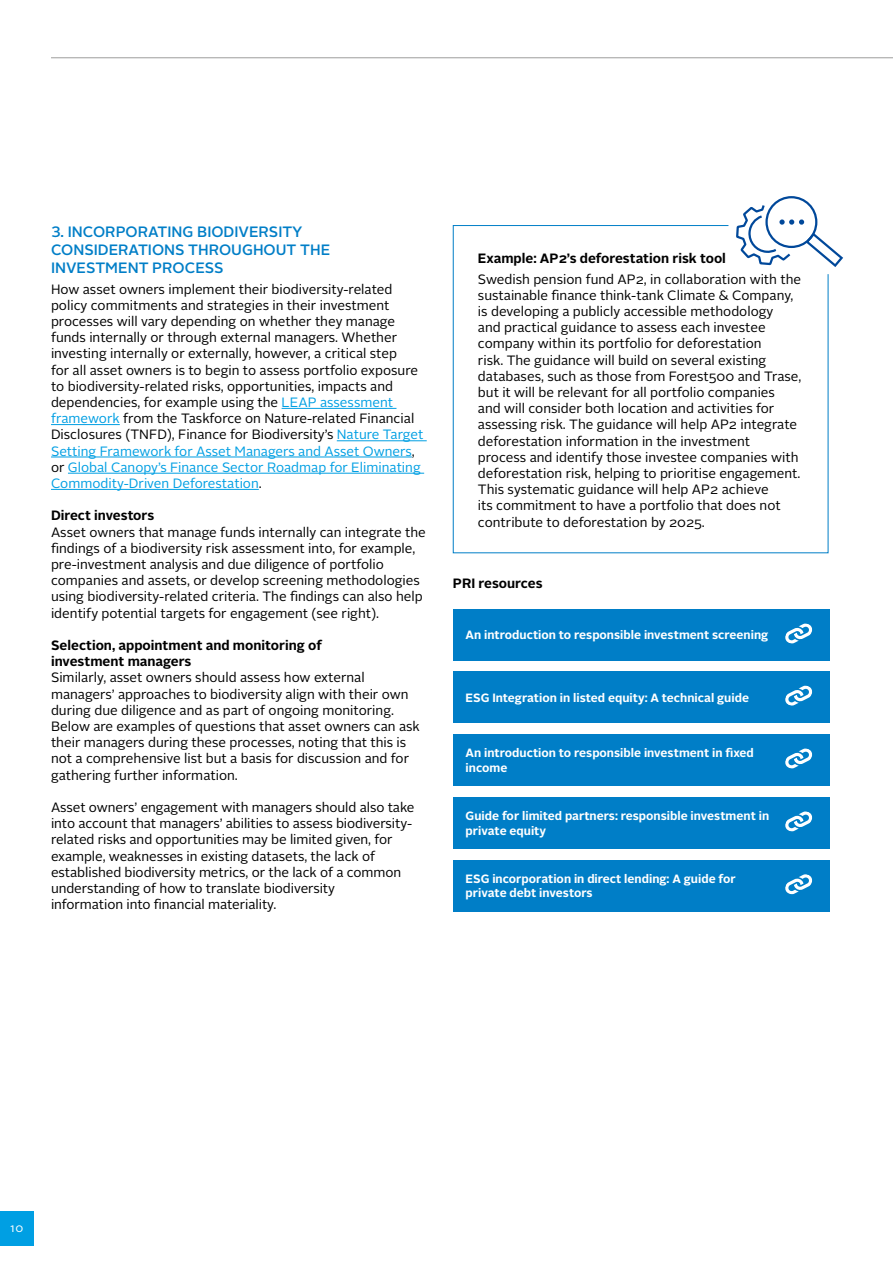
<style>
.page{position:relative;width:893px;height:1263px;background:#fff}
.page>*{position:absolute;margin:0;border:0;box-sizing:border-box;transform-origin:0 0}
.t1{font:500 15px/18px "Alright Sans";color:#007ec7}
.t2{font:13.5px/16.2px "Alright Sans";color:#000}
.t3{font:700 13.5px/16.2px "Alright Sans";color:#000}
.t4{font:700 12px/14.4px "Alright Sans";color:#fff}
.t5{font:12px "Alright Sans";color:#fff}
.s1{color:#009fe3}
</style>
<div class="page">
<hr style="left:51px;top:57px;width:842px;height:1px;background:#9d9d9c">
<div style="left:0;top:1212px;width:34px;height:34px;background:#009fe3"></div>
<hr style="left:282px;top:408px;width:114px;height:1px;background:#009fe3">
<hr style="left:51px;top:424px;width:69px;height:1px;background:#009fe3">
<hr style="left:337px;top:440px;width:90px;height:1px;background:#009fe3">
<hr style="left:51px;top:457px;width:361px;height:1px;background:#009fe3">
<hr style="left:68px;top:473px;width:356px;height:1px;background:#009fe3">
<hr style="left:51px;top:489px;width:208px;height:1px;background:#009fe3">
<div style="left:453px;top:609px;width:376px;height:52px;background:#007ec7"></div>
<svg style="left:785px;top:623px;width:28px;height:21px"></svg>
<div style="left:453px;top:734px;width:376px;height:52px;background:#007ec7"></div>
<svg style="left:785px;top:748px;width:28px;height:21px"></svg>
<div style="left:453px;top:860px;width:376px;height:51px;background:#007ec7"></div>
<svg style="left:785px;top:874px;width:28px;height:21px"></svg>
<div style="left:453px;top:671px;width:376px;height:52px;background:#007ec7"></div>
<svg style="left:785px;top:685px;width:28px;height:21px"></svg>
<div style="left:453px;top:797px;width:376px;height:52px;background:#007ec7"></div>
<svg style="left:785px;top:811px;width:28px;height:21px"></svg>
<svg style="left:452px;top:225px;width:377px;height:329px"></svg>
<svg style="left:735px;top:203px;width:108px;height:66px"></svg>
<p class="t1" style="left:51px;top:223px;width:281px">3. INCORPORATING BIODIVERSITY<br>CONSIDERATIONS THROUGHOUT THE<br>INVESTMENT PROCESS</p>
<p class="t2" style="left:51px;top:281px;width:374px">How asset owners implement their biodiversity-related policy commitments and strategies in their investment processes will vary depending on whether they manage funds internally or through external managers. Whether investing internally or externally, however, a critical step<br>for all asset owners is to begin to assess portfolio exposure to biodiversity-related risks, opportunities, impacts and dependencies, for example using the <span class="s1">LEAP assessment framework</span> from the Taskforce on Nature-related Financial Disclosures (TNFD), Finance for Biodiversity’s <span class="s1">Nature Target Setting Framework for Asset Managers and Asset Owners</span>, or <span class="s1">Global Canopy’s Finance Sector Roadmap for Eliminating Commodity-Driven Deforestation</span>.</p>
<p class="t3" style="left:51px;top:508px;width:105px">Direct investors</p>
<p class="t2" style="left:51px;top:524px;width:376px">Asset owners that manage funds internally can integrate the findings of a biodiversity risk assessment into, for example, pre-investment analysis and due diligence of portfolio companies and assets, or develop screening methodologies using biodiversity-related criteria. The findings can also help identify potential targets for engagement (see right).</p>
<p class="t3" style="left:51px;top:637px;width:273px">Selection, appointment and monitoring of investment managers</p>
<p class="t2" style="left:51px;top:670px;width:370px">Similarly, asset owners should assess how external managers’ approaches to biodiversity align with their own during due diligence and as part of ongoing monitoring.<br>Below are examples of questions that asset owners can ask their managers during these processes, noting that this is not a comprehensive list but a basis for discussion and for gathering further information.</p>
<p class="t2" style="left:51px;top:799px;width:365px">Asset owners’ engagement with managers should also take into account that managers’ abilities to assess biodiversity&shy;related risks and opportunities may be limited given, for example, weaknesses in existing datasets, the lack of established biodiversity metrics, or the lack of a common understanding of how to translate biodiversity<br>information into financial materiality.</p>
<p class="t3" style="left:478px;top:250px;width:250px">Example: AP2’s deforestation risk tool</p>
<p class="t2" style="left:478px;top:271px;width:325px">Swedish pension fund AP2, in collaboration with the sustainable finance think-tank Climate &amp; Company, is developing a publicly accessible methodology<br>and practical guidance to assess each investee company within its portfolio for deforestation<br>risk. The guidance will build on several existing databases, such as those from Forest500 and Trase, but it will be relevant for all portfolio companies<br>and will consider both location and activities for assessing risk. The guidance will help AP2 integrate deforestation information in the investment process and identify those investee companies with deforestation risk, helping to prioritise engagement.<br>This systematic guidance will help AP2 achieve<br>its commitment to have a portfolio that does not contribute to deforestation by 2025.</p>
<p class="t3" style="left:453px;top:575px;width:91px">PRI resources</p>
<p class="t4" style="left:466px;top:628px;width:304px">An introduction to responsible investment screening</p>
<p class="t4" style="left:466px;top:690px;width:285px">ESG Integration in listed equity: A technical guide</p>
<p class="t4" style="left:466px;top:746px;width:290px">An introduction to responsible investment in fixed income</p>
<p class="t4" style="left:466px;top:809px;width:305px">Guide for limited partners: responsible investment in private equity</p>
<p class="t4" style="left:466px;top:872px;width:272px">ESG incorporation in direct lending: A guide for private debt investors</p>
<p class="t5" style="left:10px;top:1220px;width:15px">10</p>
</div>
